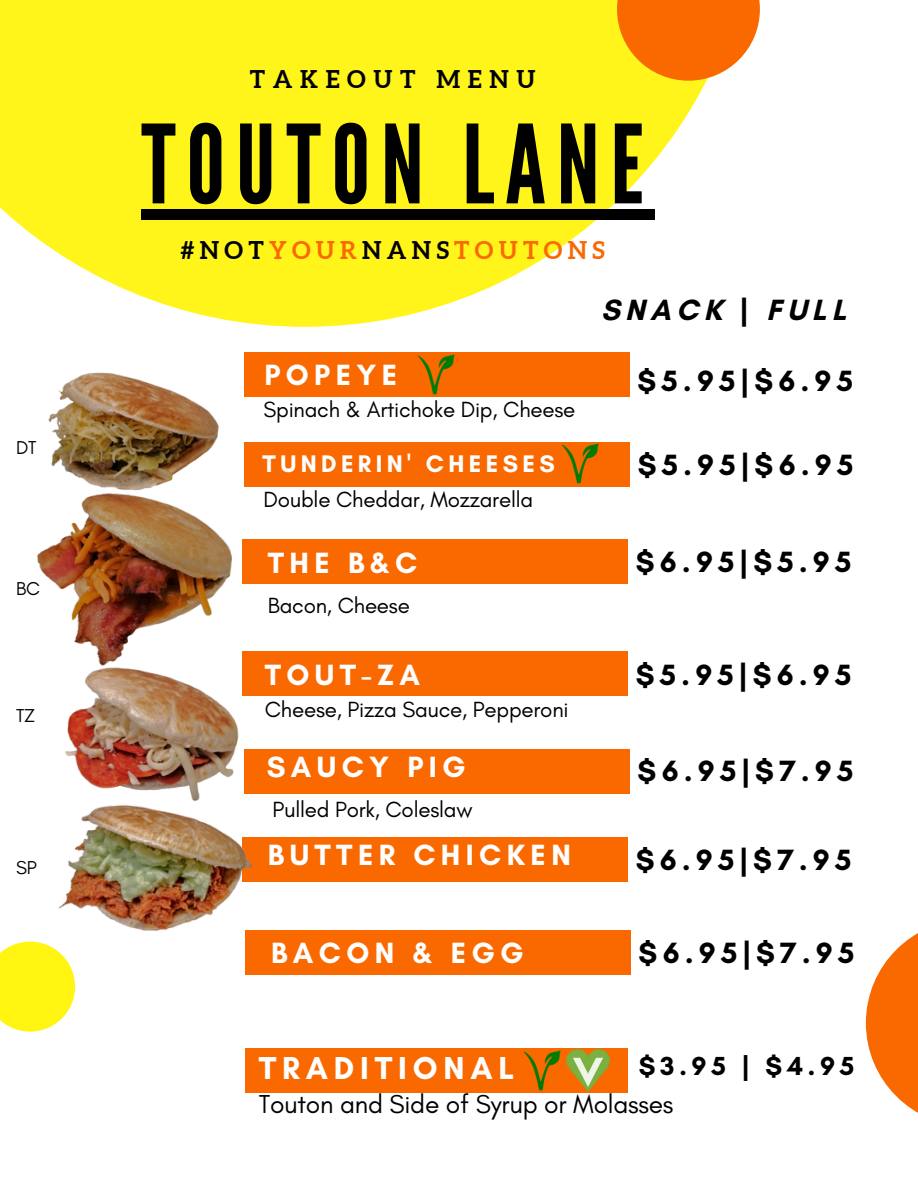
<style>
.page{position:relative;width:918px;height:1188px;background:#fff}
.page>*{position:absolute;margin:0;border:0;box-sizing:border-box;transform-origin:0 0}
.t1{font:108.6px "League Gothic";letter-spacing:.1em;color:#000}
.t2{font:700 32.25px "Glacial Indifference";letter-spacing:.18em;color:#fff}
.t3{font:700 29.85px "Glacial Indifference";letter-spacing:.18em;color:#000}
.t4{font:700 29.85px "Glacial Indifference";letter-spacing:.18em;color:#fff}
.t5{font:700 26.55px "Glacial Indifference";color:#000}
.t6{font:26.4px "Glacial Indifference";letter-spacing:-.01em;color:#000}
.t7{font:700 24.45px "Aleo";letter-spacing:.215em;color:#fa6900}
.t8{font:700 24.45px "Glacial Indifference";letter-spacing:.18em;color:#fff}
.t9{font:700 24.45px "Aleo";letter-spacing:.31em;color:#000}
.t10{font:22.35px "Glacial Indifference";letter-spacing:-.01em;color:#000}
.t11{font:19.05px "Glacial Indifference";letter-spacing:-.01em;color:#000}
.s1{color:#000}
</style>
<div class="page">
<svg style="left:0;top:0;width:707px;height:327px;fill:#fff51b"></svg>
<div style="left:245px;top:930px;width:386px;height:45px;background:#fa6900"></div>
<div style="left:242px;top:837px;width:386px;height:45px;background:#fa6900"></div>
<svg style="left:0;top:944px;width:75px;height:88px;background:#fff62e"></svg>
<svg style="left:617px;top:0;width:143px;height:81px;background:#fa851b"></svg>
<div style="left:242px;top:651px;width:386px;height:45px;background:#fa6900"></div>
<div style="left:244px;top:749px;width:386px;height:45px;background:#fa6900"></div>
<div style="left:244px;top:442px;width:386px;height:45px;background:#fa6900"></div>
<div style="left:242px;top:539px;width:386px;height:45px;background:#fa6900"></div>
<div style="left:244px;top:352px;width:386px;height:45px;background:#fa6900"></div>
<img style="left:65px;top:688px;width:174px;height:98px">
<img style="left:16px;top:786px;width:237px;height:178px">
<img style="left:37px;top:513px;width:195px;height:175px">
<img style="left:48px;top:372px;width:171px;height:141px">
<div style="left:141px;top:209px;width:514px;height:11px;background:#000"></div>
<img style="left:417px;top:354px;width:38px;height:41px">
<img style="left:561px;top:443px;width:38px;height:41px">
<svg style="left:866px;top:933px;width:52px;height:180px"></svg>
<div style="left:245px;top:1048px;width:382px;height:45px;background:#fa6900"></div>
<img style="left:523px;top:1050px;width:38px;height:41px">
<img style="left:566px;top:1049px;width:44px;height:43px">
<p class="t11" style="left:16px;top:436px;width:22px">DT</p>
<p class="t11" style="left:16px;top:577px;width:25px">BC</p>
<p class="t11" style="left:16px;top:704px;width:21px">TZ</p>
<p class="t11" style="left:16px;top:855px;width:22px">SP</p>
<p class="t9" style="left:250px;top:65px;width:287px">TAKEOUT MENU</p>
<h1 class="t1" style="left:141px;top:102px;width:504px">TOUTON LANE</h1>
<p class="t7" style="left:180px;top:236px;width:426px"><span class="s1">#NOT</span>YOUR<span class="s1">NANS</span>TOUTONS</p>
<h3 class="t4" style="left:265px;top:357px;width:134px">POPEYE</h3>
<p class="t10" style="left:264px;top:395px;width:313px">Spinach &amp; Artichoke Dip, Cheese</p>
<p class="t8" style="left:263px;top:449px;width:294px">TUNDERIN' CHEESES</p>
<p class="t10" style="left:264px;top:486px;width:271px">Double Cheddar, Mozzarella</p>
<h3 class="t4" style="left:268px;top:544px;width:151px">THE B&amp;C</h3>
<p class="t10" style="left:268px;top:592px;width:144px">Bacon, Cheese</p>
<h3 class="t4" style="left:265px;top:656px;width:157px">TOUT-ZA</h3>
<p class="t10" style="left:265px;top:696px;width:305px">Cheese, Pizza Sauce, Pepperoni</p>
<h3 class="t4" style="left:267px;top:749px;width:200px">SAUCY PIG</h3>
<p class="t10" style="left:273px;top:796px;width:201px">Pulled Pork, Coleslaw</p>
<h3 class="t4" style="left:268px;top:837px;width:304px">BUTTER CHICKEN</h3>
<h3 class="t4" style="left:271px;top:935px;width:254px">BACON &amp; EGG</h3>
<h3 class="t3" style="left:601px;top:292px;width:247px">SNACK | FULL</h3>
<h3 class="t3" style="left:637px;top:363px;width:217px">$5.95|$6.95</h3>
<h3 class="t3" style="left:638px;top:447px;width:217px">$5.95|$6.95</h3>
<h3 class="t3" style="left:636px;top:544px;width:217px">$6.95|$5.95</h3>
<h3 class="t3" style="left:636px;top:656px;width:217px">$5.95|$6.95</h3>
<h3 class="t3" style="left:638px;top:753px;width:217px">$6.95|$7.95</h3>
<h3 class="t3" style="left:636px;top:841px;width:217px">$6.95|$7.95</h3>
<h3 class="t3" style="left:639px;top:935px;width:217px">$6.95|$7.95</h3>
<p class="t5" style="left:639px;top:1050px;width:217px">$3.95 | $4.95</p>
<h2 class="t2" style="left:259px;top:1048px;width:257px">TRADITIONAL</h2>
<p class="t6" style="left:259px;top:1088px;width:416px">Touton and Side of Syrup or Molasses</p>
</div>
